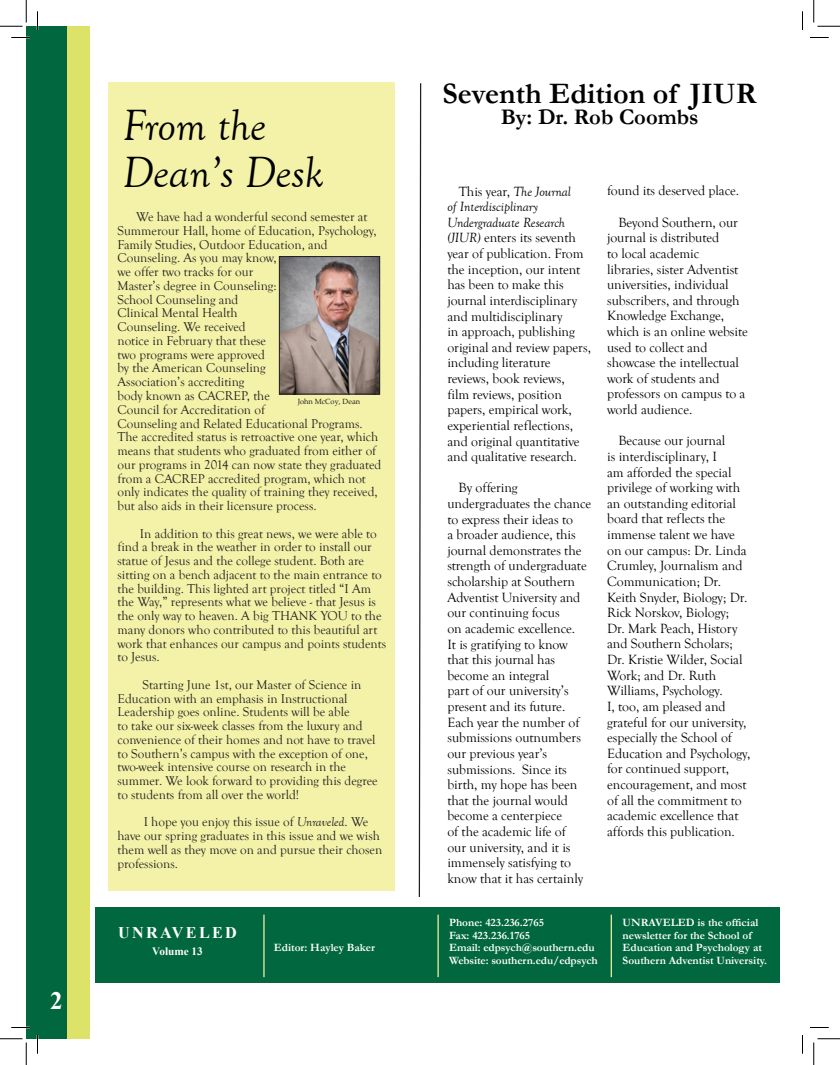
<style>
.page{position:relative;width:840px;height:1065px;background:#fff}
.page>*{position:absolute;margin:0;border:0;box-sizing:border-box;transform-origin:0 0}
.t1{font:italic 45px/47.5px "Goudy Old Style T";color:#000}
.t2{font:700 30px "Garamond";color:#000}
.t3{font:700 25px "Times New Roman";color:#fff}
.t4{font:700 22.5px "Garamond";color:#000}
.t5{font:700 16.25px "Times New Roman";letter-spacing:.14em;color:#fff}
.t6{font:13.75px/15.6px "Goudy Old Style T";letter-spacing:-.005em;color:#000}
.t7{font:13.12px/13.8px "Goudy Old Style T";color:#231f20}
.t8{font:700 11.25px/12.5px "Garamond";color:#fff}
.t9{font:700 11.25px "Times New Roman";color:#fff}
.t10{font:7.5px "Palatino Linotype";color:#231f20}
.s1{font-style:italic}
</style>
<div class="page">
<div style="left:26px;top:26px;width:40px;height:1013px;background:#00673e"></div>
<div style="left:67px;top:26px;width:22px;height:1013px;background:#dde269"></div>
<div style="left:109px;top:82px;width:286px;height:809px;background:#f3f2a8"></div>
<svg style="left:418px;top:83px;width:4px;height:814px"></svg>
<div style="left:95px;top:907px;width:685px;height:75px;background:#00673e"></div>
<hr style="left:263px;top:915px;width:2px;height:62px;background:#f3f2a8">
<hr style="left:437px;top:915px;width:2px;height:62px;background:#f3f2a8">
<hr style="left:611px;top:915px;width:1px;height:62px;background:#f3f2a8">
<img style="left:281px;top:258px;width:97px;height:134px">
<div style="left:279px;top:256px;width:101px;height:138px;border:1px solid #231f20"></div>
<svg style="left:11px;top:37px;width:19px;height:1px"></svg>
<svg style="left:810px;top:37px;width:19px;height:1px"></svg>
<svg style="left:11px;top:1027px;width:19px;height:1px"></svg>
<svg style="left:810px;top:1027px;width:19px;height:1px"></svg>
<svg style="left:37px;top:11px;width:1px;height:19px"></svg>
<svg style="left:37px;top:1035px;width:1px;height:19px"></svg>
<svg style="left:802px;top:11px;width:1px;height:19px"></svg>
<svg style="left:802px;top:1035px;width:1px;height:19px"></svg>
<svg style="left:0;top:0;width:27px;height:27px"></svg>
<svg style="left:0;top:1039px;width:27px;height:26px"></svg>
<svg style="left:814px;top:0;width:26px;height:27px"></svg>
<svg style="left:814px;top:1039px;width:26px;height:26px"></svg>
<h3 class="t3" style="left:50px;top:983px;width:14px">2</h3>
<h1 class="t1" style="left:122px;top:102px;width:203px">From the<br>Dean’s Desk</h1>
<p class="t7" style="left:117px;top:210px;width:265px;text-indent:19px">We have had a wonderful second semester at Summerour Hall, home of Education, Psychology, Family Studies, Outdoor Education, and Counseling. As you may know,<br>we offer two tracks for our<br>Master’s degree in Counseling:<br>School Counseling and<br>Clinical Mental Health<br>Counseling. We received<br>notice in February that these<br>two programs were approved<br>by the American Counseling<br>Association’s accrediting<br>body known as CACREP, the<br>Council for Accreditation of<br>Counseling and Related Educational Programs.<br>The accredited status is retroactive one year, which means that students who graduated from either of our programs in 2014 can now state they graduated from a CACREP accredited program, which not only indicates the quality of training they received, but also aids in their licensure process.</p>
<p class="t7" style="left:117px;top:527px;width:270px;text-indent:22px">In addition to this great news, we were able to find a break in the weather in order to install our statue of Jesus and the college student. Both are sitting on a bench adjacent to the main entrance to the building. This lighted art project titled “I Am the Way,” represents what we believe - that Jesus is the only way to heaven. A big THANK YOU to the many donors who contributed to this beautiful art work that enhances our campus and points students to Jesus.</p>
<p class="t7" style="left:117px;top:678px;width:262px;text-indent:25px">Starting June 1st, our Master of Science in Education with an emphasis in Instructional Leadership goes online. Students will be able<br>to take our six-week classes from the luxury and convenience of their homes and not have to travel to Southern’s campus with the exception of one, two-week intensive course on research in the summer. We look forward to providing this degree to students from all over the world!</p>
<p class="t7" style="left:117px;top:815px;width:266px;text-indent:26px">I hope you enjoy this issue of <span class="s1">Unraveled</span>. We have our spring graduates in this issue and we wish them well as they move on and pursue their chosen professions.</p>
<p class="t10" style="left:298px;top:396px;width:64px">John McCoy, Dean</p>
<p class="t5" style="left:118px;top:921px;width:121px">UNRAVELED</p>
<p class="t9" style="left:152px;top:943px;width:52px">Volume 13</p>
<p class="t8" style="left:274px;top:942px;width:103px">Editor: Hayley Baker</p>
<h2 class="t2" style="left:443px;top:73px;width:315px">Seventh Edition of JIUR</h2>
<h3 class="t4" style="left:501px;top:102px;width:199px">By: Dr. Rob Coombs</h3>
<p class="t6" style="left:447px;top:184px;width:145px;text-indent:11px">This year, <span class="s1">The Journal<br>of Interdisciplinary<br>Undergraduate Research (JIUR)</span> enters its seventh year of publication. From the inception, our intent has been to make this journal interdisciplinary and multidisciplinary<br>in approach, publishing original and review papers, including literature reviews, book reviews,<br>film reviews, position papers, empirical work, experiential reflections, and original quantitative and qualitative research.</p>
<p class="t6" style="left:447px;top:480px;width:145px;text-indent:11px">By offering undergraduates the chance to express their ideas to<br>a broader audience, this journal demonstrates the strength of undergraduate scholarship at Southern<br>Adventist University and our continuing focus<br>on academic excellence.<br>It is gratifying to know that this journal has become an integral<br>part of our university’s present and its future.<br>Each year the number of submissions outnumbers our previous year’s submissions. Since its birth, my hope has been that the journal would become a centerpiece<br>of the academic life of<br>our university, and it is immensely satisfying to know that it has certainly</p>
<p class="t6" style="left:607px;top:183px;width:134px">found its deserved place.</p>
<p class="t6" style="left:607px;top:215px;width:142px;text-indent:11px">Beyond Southern, our journal is distributed<br>to local academic libraries, sister Adventist universities, individual subscribers, and through<br>Knowledge Exchange, which is an online website used to collect and showcase the intellectual work of students and professors on campus to a world audience.</p>
<p class="t6" style="left:607px;top:433px;width:145px;text-indent:11px">Because our journal<br>is interdisciplinary, I<br>am afforded the special privilege of working with an outstanding editorial board that reflects the immense talent we have on our campus: Dr. Linda<br>Crumley, Journalism and<br>Communication; Dr.<br>Keith Snyder, Biology; Dr.<br>Rick Norskov, Biology;<br>Dr. Mark Peach, History and Southern Scholars;<br>Dr. Kristie Wilder, Social<br>Work; and Dr. Ruth<br>Williams, Psychology.<br>I, too, am pleased and grateful for our university, especially the School of<br>Education and Psychology, for continued support, encouragement, and most of all the commitment to academic excellence that affords this publication.</p>
<p class="t8" style="left:449px;top:916px;width:150px">Phone: 423.236.2765<br>Fax: 423.236.1765<br>Email: edpsych@southern.edu<br>Website: southern.edu/edpsych</p>
<p class="t8" style="left:623px;top:916px;width:146px">UNRAVELED is the official newsletter for the School of<br>Education and Psychology at<br>Southern Adventist University.</p>
</div>
